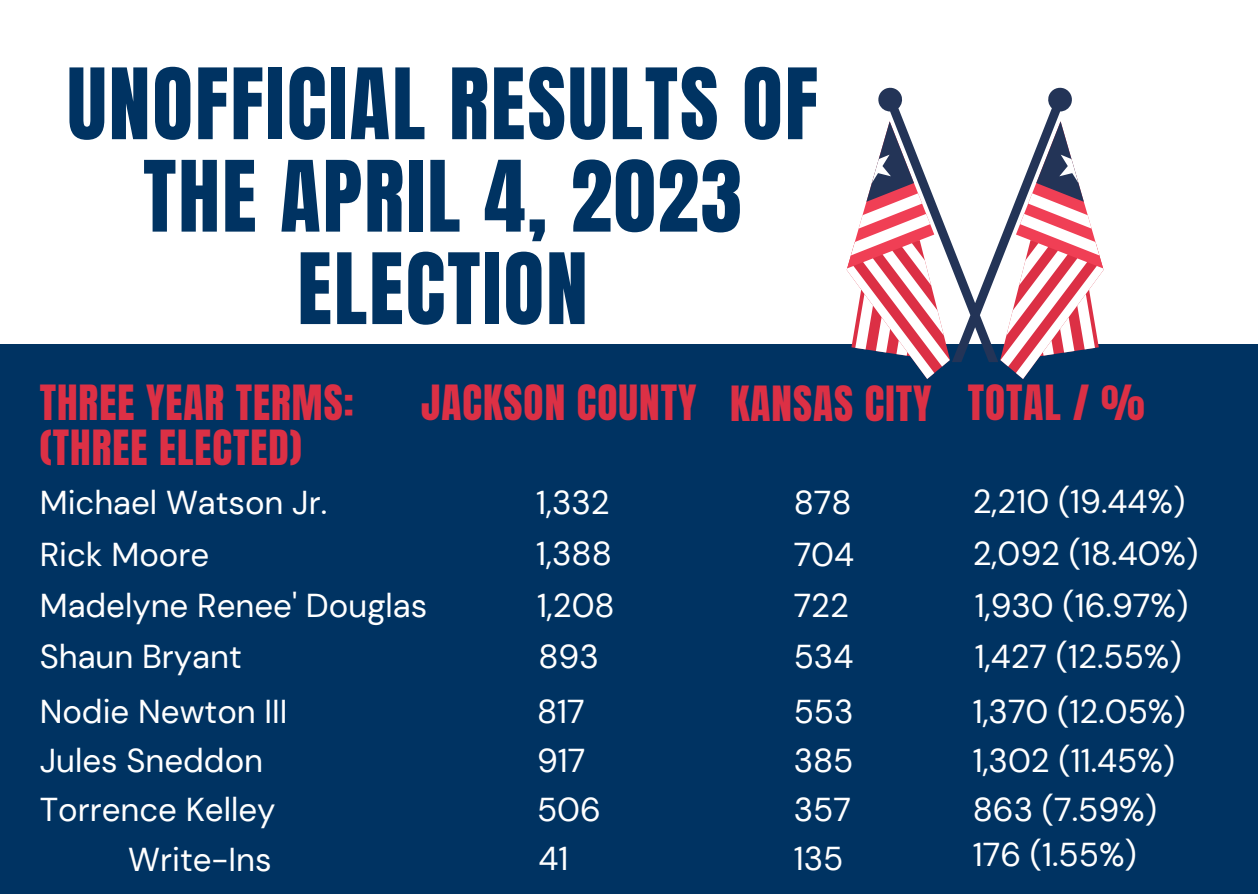
<style>
.page{position:relative;width:1258px;height:894px;background:#fff}
.page>*{position:absolute;margin:0;border:0;box-sizing:border-box;transform-origin:0 0}
.t1{font:83.4px/92.4px "Anton";letter-spacing:.025em;color:#003362;text-align:center}
.t2{font:41.1px/45px "Anton";letter-spacing:.025em;color:#dc3045}
.t3{font:33px/51.6px "DM Sans";color:#fff}
</style>
<div class="page">
<div style="left:0;top:0;width:1258px;height:893px;background:#003362"></div>
<div style="left:0;top:0;width:1258px;height:343px;background:#fff"></div>
<svg style="left:878px;top:87px;width:194px;height:68px"></svg>
<svg style="left:847px;top:155px;width:256px;height:224px"></svg>
<h1 class="t1" style="left:67px;top:59px;width:752px">UNOFFICIAL RESULTS OF<br>THE APRIL 4, 2023<br>ELECTION</h1>
<p class="t2" style="left:40px;top:381px;width:316px">THREE YEAR TERMS: (THREE ELECTED)</p>
<p class="t2" style="left:421px;top:381px;width:725px">JACKSON COUNTY KANSAS CITY TOTAL / %</p>
<p class="t3" style="left:40px;top:477px;width:289px">Michael Watson Jr.</p>
<p class="t3" style="left:40px;top:529px;width:389px">Rick Moore<br>Madelyne Renee' Douglas<br>Shaun Bryant</p>
<p class="t3" style="left:536px;top:476px;width:80px">1,332<br>1,388<br>1,208<br>893</p>
<p class="t3" style="left:794px;top:476px;width:62px">878<br>704<br>722<br>534</p>
<p class="t3" style="left:40px;top:685px;width:249px">Nodie Newton III</p>
<p class="t3" style="left:537px;top:685px;width:49px">817</p>
<p class="t3" style="left:794px;top:685px;width:61px">553</p>
<p class="t3" style="left:973px;top:475px;width:214px">2,210 (19.44%)</p>
<p class="t3" style="left:973px;top:527px;width:227px">2,092 (18.40%)<br>1,930 (16.97%)<br>1,427 (12.55%)</p>
<p class="t3" style="left:973px;top:685px;width:214px">1,370 (12.05%)</p>
<p class="t3" style="left:40px;top:735px;width:225px">Jules Sneddon</p>
<p class="t3" style="left:537px;top:735px;width:50px">917</p>
<p class="t3" style="left:794px;top:735px;width:61px">385</p>
<p class="t3" style="left:973px;top:735px;width:204px">1,302 (11.45%)</p>
<p class="t3" style="left:40px;top:783px;width:237px">Torrence Kelley</p>
<p class="t3" style="left:537px;top:783px;width:65px">506</p>
<p class="t3" style="left:794px;top:783px;width:59px">357</p>
<p class="t3" style="left:973px;top:783px;width:186px">863 (7.59%)</p>
<p class="t3" style="left:128px;top:833px;width:145px">Write-Ins</p>
<p class="t3" style="left:538px;top:832px;width:31px">41</p>
<p class="t3" style="left:794px;top:832px;width:51px">135</p>
<p class="t3" style="left:973px;top:828px;width:166px">176 (1.55%)</p>
</div>
